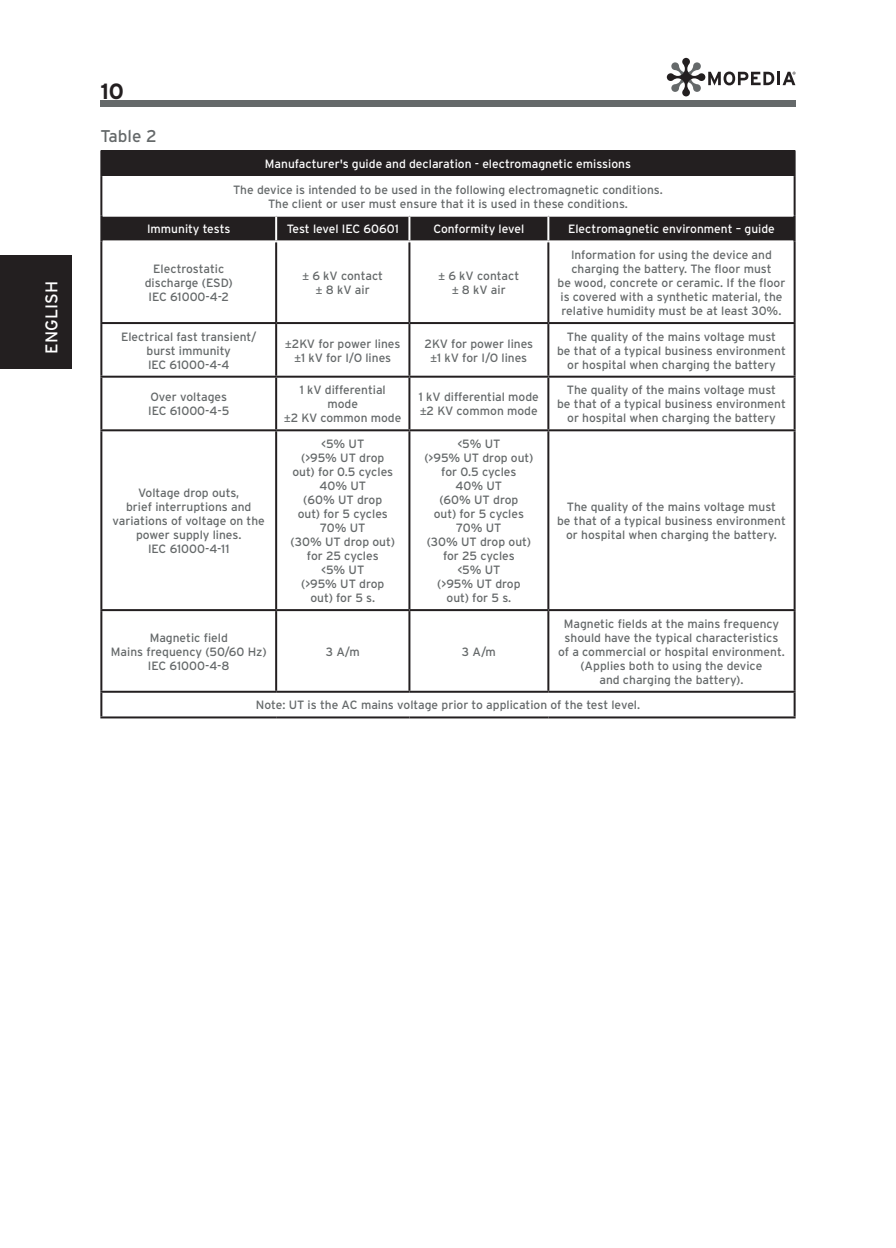
<style>
.page{position:relative;width:896px;height:1248px;background:#fff}
.page>*{position:absolute;margin:0;border:0;box-sizing:border-box;transform-origin:0 0}
.t1{font:700 22px "Interstate";color:#231f20}
.t2{font:17px "Interstate";letter-spacing:.005em;color:#fff}
.testo{font:17px "Interstate";color:#65696a}
.testo-2{font:12px/14px "Interstate";color:#65696a;text-align:center}
.testo-3{font:12px "Interstate";color:#fff}
.s1{font-family:"Arial"}
</style>
<div class="page">
<div style="left:100px;top:100px;width:695px;height:7px;background:#65696a"></div>
<svg style="left:667px;top:58px;width:128px;height:38px"></svg>
<div style="left:0;top:255px;width:71px;height:114px;background:#231f20"></div>
<div style="left:101px;top:150px;width:693px;height:26px;background:#231f20"></div>
<div style="left:102px;top:217px;width:691px;height:23px;background:#231f20"></div>
<hr style="left:793px;top:150px;width:2px;height:26px;background:#231f20">
<hr style="left:793px;top:176px;width:2px;height:40px;background:#231f20">
<hr style="left:793px;top:692px;width:2px;height:24px;background:#231f20">
<hr style="left:100px;top:150px;width:2px;height:26px;background:#231f20">
<hr style="left:275px;top:217px;width:2px;height:23px;background:#fff">
<hr style="left:547px;top:217px;width:2px;height:23px;background:#fff">
<hr style="left:408px;top:217px;width:2px;height:23px;background:#fff">
<hr style="left:100px;top:176px;width:2px;height:40px;background:#231f20">
<hr style="left:793px;top:216px;width:2px;height:25px;background:#231f20">
<hr style="left:100px;top:241px;width:2px;height:81px;background:#231f20">
<hr style="left:100px;top:324px;width:2px;height:51px;background:#231f20">
<hr style="left:100px;top:377px;width:2px;height:52px;background:#231f20">
<hr style="left:100px;top:431px;width:2px;height:178px;background:#231f20">
<hr style="left:100px;top:611px;width:2px;height:79px;background:#231f20">
<hr style="left:100px;top:692px;width:2px;height:24px;background:#231f20">
<hr style="left:100px;top:216px;width:2px;height:25px;background:#231f20">
<hr style="left:275px;top:242px;width:2px;height:80px;background:#231f20">
<hr style="left:275px;top:324px;width:2px;height:51px;background:#231f20">
<hr style="left:275px;top:377px;width:2px;height:52px;background:#231f20">
<hr style="left:275px;top:431px;width:2px;height:178px;background:#231f20">
<hr style="left:275px;top:611px;width:2px;height:79px;background:#231f20">
<hr style="left:408px;top:242px;width:2px;height:80px;background:#231f20">
<hr style="left:547px;top:242px;width:2px;height:80px;background:#231f20">
<hr style="left:793px;top:241px;width:2px;height:81px;background:#231f20">
<hr style="left:408px;top:324px;width:2px;height:51px;background:#231f20">
<hr style="left:547px;top:324px;width:2px;height:51px;background:#231f20">
<hr style="left:793px;top:324px;width:2px;height:51px;background:#231f20">
<hr style="left:408px;top:377px;width:2px;height:52px;background:#231f20">
<hr style="left:547px;top:377px;width:2px;height:52px;background:#231f20">
<hr style="left:793px;top:377px;width:2px;height:52px;background:#231f20">
<hr style="left:408px;top:431px;width:2px;height:178px;background:#231f20">
<hr style="left:547px;top:431px;width:2px;height:178px;background:#231f20">
<hr style="left:793px;top:431px;width:2px;height:178px;background:#231f20">
<hr style="left:408px;top:611px;width:2px;height:79px;background:#231f20">
<hr style="left:547px;top:611px;width:2px;height:79px;background:#231f20">
<hr style="left:793px;top:611px;width:2px;height:79px;background:#231f20">
<hr style="left:100px;top:322px;width:176px;height:2px;background:#231f20">
<hr style="left:100px;top:375px;width:176px;height:2px;background:#231f20">
<hr style="left:100px;top:429px;width:176px;height:2px;background:#231f20">
<hr style="left:100px;top:609px;width:176px;height:2px;background:#231f20">
<hr style="left:100px;top:690px;width:176px;height:2px;background:#231f20">
<hr style="left:276px;top:690px;width:133px;height:2px;background:#231f20">
<hr style="left:409px;top:690px;width:139px;height:2px;background:#231f20">
<hr style="left:548px;top:690px;width:247px;height:2px;background:#231f20">
<hr style="left:100px;top:716px;width:176px;height:2px;background:#231f20">
<hr style="left:276px;top:716px;width:133px;height:2px;background:#231f20">
<hr style="left:409px;top:716px;width:139px;height:2px;background:#231f20">
<hr style="left:548px;top:716px;width:247px;height:2px;background:#231f20">
<hr style="left:276px;top:322px;width:133px;height:2px;background:#231f20">
<hr style="left:409px;top:322px;width:139px;height:2px;background:#231f20">
<hr style="left:548px;top:322px;width:247px;height:2px;background:#231f20">
<hr style="left:276px;top:375px;width:133px;height:2px;background:#231f20">
<hr style="left:409px;top:375px;width:139px;height:2px;background:#231f20">
<hr style="left:548px;top:375px;width:247px;height:2px;background:#231f20">
<hr style="left:276px;top:429px;width:133px;height:2px;background:#231f20">
<hr style="left:409px;top:429px;width:139px;height:2px;background:#231f20">
<hr style="left:548px;top:429px;width:247px;height:2px;background:#231f20">
<hr style="left:276px;top:609px;width:133px;height:2px;background:#231f20">
<hr style="left:409px;top:609px;width:139px;height:2px;background:#231f20">
<hr style="left:548px;top:609px;width:247px;height:2px;background:#231f20">
<h2 class="t2" style="left:42px;top:353px;width:74px;rotate:-90deg">ENGLISH</h2>
<h1 class="t1" style="left:100px;top:79px;width:25px">10</h1>
<p class="testo" style="left:100px;top:127px;width:58px">Table 2</p>
<p class="testo-3" style="left:265px;top:157px;width:368px">Manufacturer's guide and declaration - electromagnetic emissions</p>
<p class="testo-2" style="left:233px;top:182px;width:431px">The device is intended to be used in the following electromagnetic conditions.<br>The client or user must ensure that it is used in these conditions.</p>
<p class="testo-3" style="left:147px;top:222px;width:85px">Immunity tests</p>
<p class="testo-3" style="left:287px;top:222px;width:114px">Test level IEC 60601</p>
<p class="testo-3" style="left:433px;top:222px;width:92px">Conformity level</p>
<p class="testo-3" style="left:568px;top:222px;width:208px">Electromagnetic environment – guide</p>
<p class="testo-2" style="left:145px;top:262px;width:89px">Electrostatic discharge (ESD)</p>
<p class="testo-2" style="left:148px;top:290px;width:82px">IEC 61000-4-2</p>
<p class="testo-2" style="left:557px;top:248px;width:229px">Information for using the device and charging the battery. The floor must<br>be wood, concrete or ceramic. If the floor is covered with a synthetic material, the relative humidity must be at least 30%.</p>
<p class="testo-2" style="left:302px;top:269px;width:82px"><span class="s1">±</span> 6 kV contact</p>
<p class="testo-2" style="left:316px;top:283px;width:55px"><span class="s1">±</span> 8 kV air</p>
<p class="testo-2" style="left:438px;top:269px;width:82px"><span class="s1">±</span> 6 kV contact</p>
<p class="testo-2" style="left:452px;top:283px;width:55px"><span class="s1">±</span> 8 kV air</p>
<p class="testo-2" style="left:121px;top:329px;width:137px">Electrical fast transient/ burst immunity</p>
<p class="testo-2" style="left:148px;top:357px;width:83px">IEC 61000-4-4</p>
<p class="testo-2" style="left:150px;top:390px;width:78px">Over voltages</p>
<p class="testo-2" style="left:148px;top:404px;width:83px">IEC 61000-4-5</p>
<p class="testo-2" style="left:113px;top:485px;width:154px">Voltage drop outs,<br>brief interruptions and variations of voltage on the power supply lines.</p>
<p class="testo-2" style="left:148px;top:541px;width:83px">IEC 61000-4-11</p>
<p class="testo-2" style="left:285px;top:336px;width:117px"><span class="s1">±</span>2KV for power lines</p>
<p class="testo-2" style="left:294px;top:350px;width:98px"><span class="s1">±</span>1 kV for I/O lines</p>
<p class="testo-2" style="left:424px;top:336px;width:110px">2KV for power lines</p>
<p class="testo-2" style="left:430px;top:350px;width:98px"><span class="s1">±</span>1 kV for I/O lines</p>
<p class="testo-2" style="left:557px;top:329px;width:230px">The quality of the mains voltage must<br>be that of a typical business environment or hospital when charging the battery</p>
<p class="testo-2" style="left:300px;top:383px;width:88px">1 kV differential mode</p>
<p class="testo-2" style="left:284px;top:411px;width:119px"><span class="s1">±</span>2 KV common mode</p>
<p class="testo-2" style="left:419px;top:390px;width:121px">1 kV differential mode</p>
<p class="testo-2" style="left:420px;top:404px;width:119px"><span class="s1">±</span>2 KV common mode</p>
<p class="testo-2" style="left:557px;top:383px;width:230px">The quality of the mains voltage must<br>be that of a typical business environment or hospital when charging the battery</p>
<p class="testo-2" style="left:321px;top:436px;width:45px">&lt;5% UT</p>
<p class="testo-2" style="left:292px;top:450px;width:102px">(&gt;95% UT drop out) for 0.5 cycles</p>
<p class="testo-2" style="left:319px;top:478px;width:48px">40% UT</p>
<p class="testo-2" style="left:298px;top:492px;width:92px">(60% UT drop out) for 5 cycles</p>
<p class="testo-2" style="left:320px;top:520px;width:47px">70% UT</p>
<p class="testo-2" style="left:291px;top:534px;width:106px">(30% UT drop out) for 25 cycles</p>
<p class="testo-2" style="left:321px;top:562px;width:45px">&lt;5% UT</p>
<p class="testo-2" style="left:301px;top:576px;width:85px">(&gt;95% UT drop out) for 5 s.</p>
<p class="testo-2" style="left:457px;top:436px;width:45px">&lt;5% UT</p>
<p class="testo-2" style="left:424px;top:450px;width:111px">(&gt;95% UT drop out) for 0.5 cycles</p>
<p class="testo-2" style="left:455px;top:478px;width:48px">40% UT</p>
<p class="testo-2" style="left:434px;top:492px;width:92px">(60% UT drop out) for 5 cycles</p>
<p class="testo-2" style="left:456px;top:520px;width:47px">70% UT</p>
<p class="testo-2" style="left:427px;top:534px;width:106px">(30% UT drop out) for 25 cycles</p>
<p class="testo-2" style="left:457px;top:562px;width:45px">&lt;5% UT</p>
<p class="testo-2" style="left:437px;top:576px;width:85px">(&gt;95% UT drop out) for 5 s.</p>
<p class="testo-2" style="left:557px;top:499px;width:230px">The quality of the mains voltage must<br>be that of a typical business environment or hospital when charging the battery.</p>
<p class="testo-2" style="left:558px;top:616px;width:228px">Magnetic fields at the mains frequency should have the typical characteristics of a commercial or hospital environment.</p>
<p class="testo-2" style="left:580px;top:658px;width:183px">(Applies both to using the device and charging the battery).</p>
<p class="testo-2" style="left:256px;top:698px;width:386px">Note: UT is the AC mains voltage prior to application of the test level.</p>
<p class="testo-2" style="left:150px;top:630px;width:80px">Magnetic field</p>
<p class="testo-2" style="left:111px;top:644px;width:157px">Mains frequency (50/60 Hz)</p>
<p class="testo-2" style="left:148px;top:658px;width:83px">IEC 61000-4-8</p>
<p class="testo-2" style="left:326px;top:644px;width:35px">3 A/m</p>
<p class="testo-2" style="left:462px;top:644px;width:35px">3 A/m</p>
</div>
